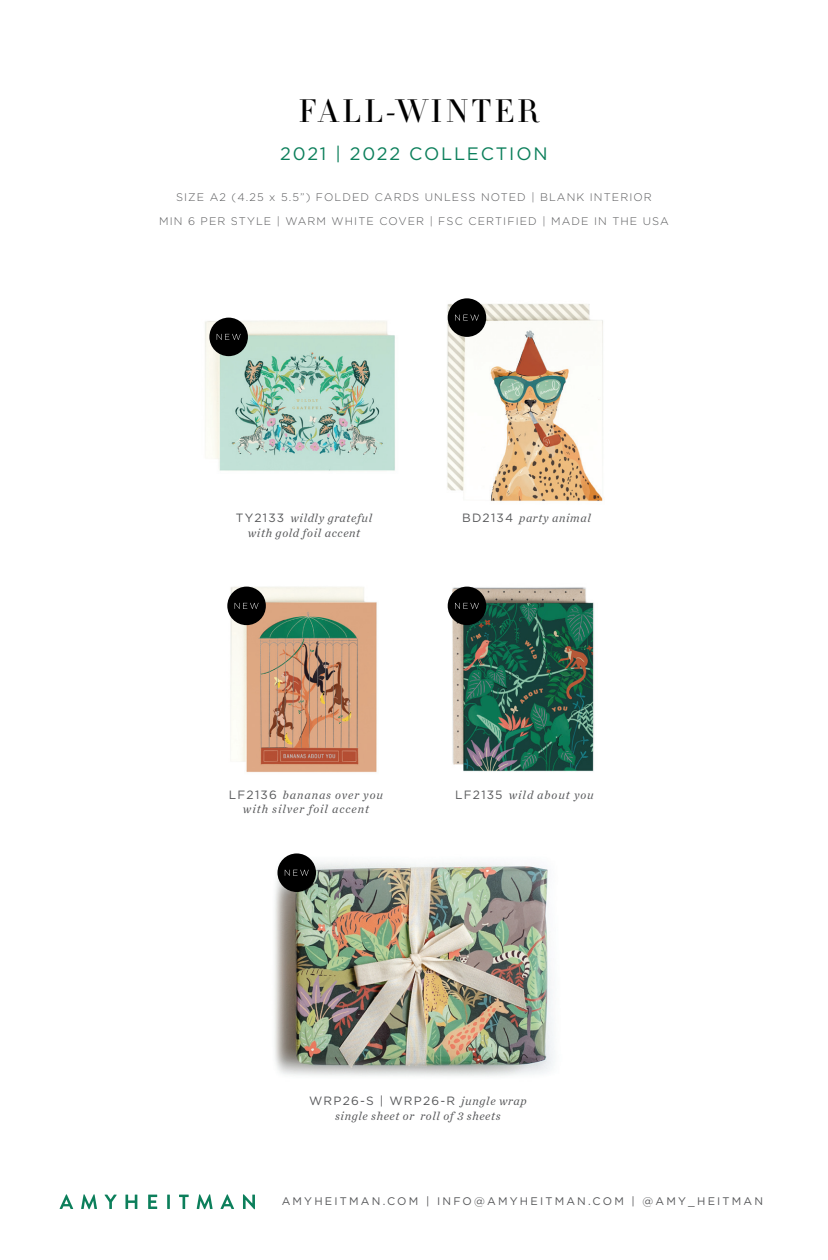
<style>
.page{position:relative;width:828px;height:1260px;background:#fff}
.page>*{position:absolute;margin:0;border:0;box-sizing:border-box;transform-origin:0 0}
.t1{font:300 32px "HTF Didot L16";letter-spacing:.1em;color:#000}
.t2{font:18px "Gotham";letter-spacing:.1em;color:#0c7f5b}
.t3{font:italic 12px/14.4px "Chronicle Text G1";letter-spacing:.05em;color:#57585a;text-align:center}
.t4{font:italic 12px "Chronicle Text G1";letter-spacing:.075em;color:#57585a}
.t5{font:12px "Gotham";letter-spacing:.1em;color:#57585a}
.t6{font:300 11px/24px "Gotham";letter-spacing:.1em;color:#57585a;text-align:center}
.t7{font:11px "Gotham";letter-spacing:.2em;color:#57585a}
.s1{font-family:"Gotham";font-style:normal}
.s2{font-family:"Chronicle Text G1";font-style:italic}
</style>
<div class="page">
<svg style="left:60px;top:1194px;width:13px;height:15px"></svg>
<svg style="left:81px;top:1194px;width:16px;height:15px"></svg>
<svg style="left:105px;top:1195px;width:12px;height:14px"></svg>
<svg style="left:125px;top:1195px;width:12px;height:14px"></svg>
<svg style="left:148px;top:1195px;width:9px;height:14px"></svg>
<hr style="left:167px;top:1195px;width:3px;height:14px;background:#0c7f5b">
<svg style="left:179px;top:1195px;width:10px;height:14px"></svg>
<svg style="left:197px;top:1194px;width:16px;height:15px"></svg>
<svg style="left:220px;top:1194px;width:14px;height:15px"></svg>
<svg style="left:243px;top:1194px;width:12px;height:15px"></svg>
<img style="left:205px;top:317px;width:190px;height:154px">
<img style="left:274px;top:862px;width:281px;height:214px">
<img style="left:447px;top:298px;width:156px;height:203px">
<img style="left:447px;top:586px;width:147px;height:186px">
<img style="left:227px;top:586px;width:150px;height:187px">
<div style="left:209px;top:318px;width:39px;height:38px;background:#000;border-radius:50%"></div>
<svg style="left:217px;top:334px;width:24px;height:6px"></svg>
<div style="left:448px;top:298px;width:38px;height:39px;background:#000;border-radius:50%"></div>
<svg style="left:455px;top:315px;width:24px;height:6px"></svg>
<div style="left:227px;top:587px;width:39px;height:38px;background:#000;border-radius:50%"></div>
<svg style="left:235px;top:603px;width:24px;height:6px"></svg>
<div style="left:448px;top:587px;width:38px;height:38px;background:#000;border-radius:50%"></div>
<svg style="left:455px;top:603px;width:24px;height:6px"></svg>
<div style="left:277px;top:853px;width:39px;height:39px;background:#000;border-radius:50%"></div>
<svg style="left:285px;top:870px;width:24px;height:6px"></svg>
<h1 class="t1" style="left:298px;top:88px;width:242px">FALL-WINTER</h1>
<h2 class="t2" style="left:280px;top:142px;width:269px">2021 | 2022 COLLECTION</h2>
<p class="t6" style="left:159px;top:185px;width:511px">SIZE A2 (4.25 x 5.5”) FOLDED CARDS UNLESS NOTED | BLANK INTERIOR<br>MIN 6 PER STYLE | WARM WHITE COVER | FSC CERTIFIED | MADE IN THE USA</p>
<p class="t3" style="left:236px;top:510px;width:138px"><span class="s1">TY2133</span> wildly grateful with gold foil accent</p>
<p class="t3" style="left:462px;top:510px;width:130px"><span class="s1">BD2134</span> party animal</p>
<p class="t4" style="left:229px;top:786px;width:156px"><span class="s1">LF2136</span> bananas over you</p>
<p class="t4" style="left:455px;top:786px;width:140px"><span class="s1">LF2135</span> wild about you</p>
<p class="t4" style="left:243px;top:800px;width:128px">with silver foil accent</p>
<p class="t5" style="left:309px;top:1093px;width:219px">WRP26-S | WRP26-R <span class="s2">jungle wrap</span></p>
<p class="t3" style="left:335px;top:1108px;width:167px">single sheet or roll of 3 sheets</p>
<p class="t7" style="left:282px;top:1194px;width:483px">AMYHEITMAN.COM | INFO@AMYHEITMAN.COM | @AMY_HEITMAN</p>
</div>
